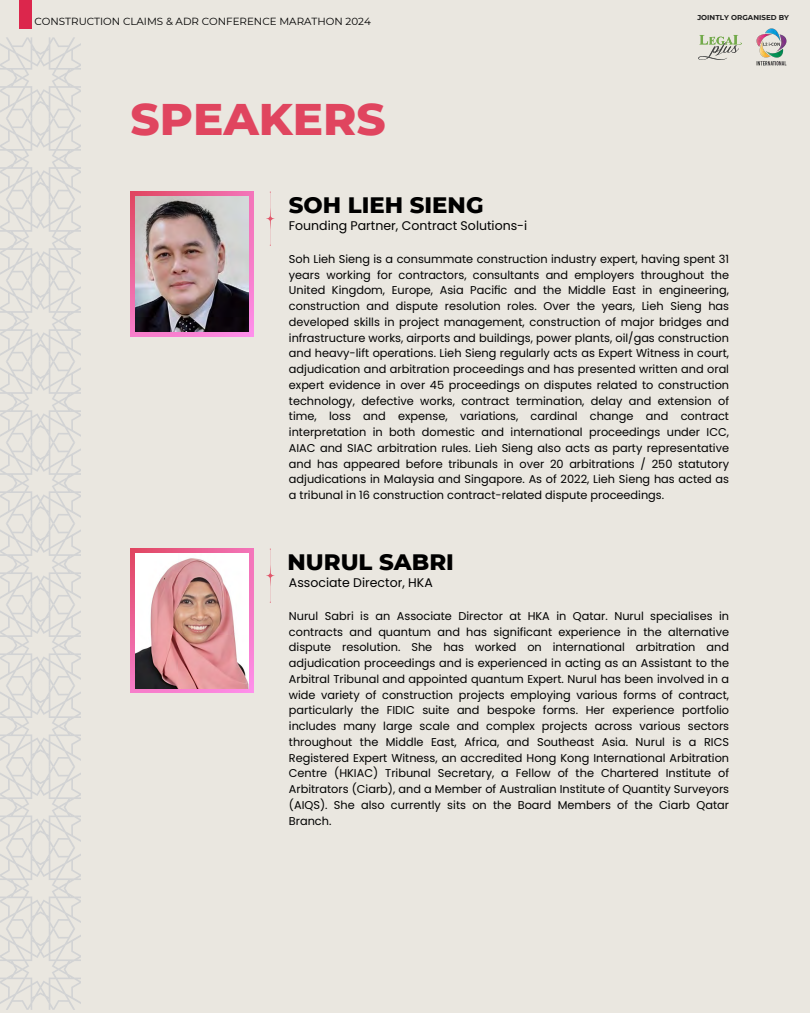
<style>
.page{position:relative;width:810px;height:1013px;background:#fff}
.page>*{position:absolute;margin:0;border:0;box-sizing:border-box;transform-origin:0 0}
.t1{font:800 45.2px "Montserrat";color:#e0455f}
.t2{font:800 22.8px "Montserrat";color:#000}
.t3{font:12.5px "Poppins";color:#000}
.t4{font:11.3px/15.8px "Poppins";color:#000;text-align:justify}
.t5{font:10.3px "Montserrat";color:#000}
.t6{font:700 7.1px "Montserrat";letter-spacing:.005em;color:#1e1e1e}
</style>
<div class="page">
<div style="left:0;top:0;width:810px;height:1012px;background:#eae7e0"></div>
<svg style="left:0;top:37px;width:81px;height:972px"></svg>
<div style="left:19px;top:0;width:12px;height:28px;background:#dc264c"></div>
<svg style="left:698px;top:35px;width:44px;height:25px"></svg>
<img style="left:756px;top:28px;width:31px;height:38px">
<svg style="left:266px;top:191px;width:9px;height:55px"></svg>
<svg style="left:131px;top:192px;width:123px;height:144px"></svg>
<img style="left:135px;top:197px;width:113px;height:134px">
<svg style="left:266px;top:548px;width:9px;height:54px"></svg>
<svg style="left:131px;top:548px;width:123px;height:145px"></svg>
<img style="left:135px;top:553px;width:114px;height:135px">
<p class="t5" style="left:34px;top:15px;width:338px">CONSTRUCTION CLAIMS &amp; ADR CONFERENCE MARATHON 2024</p>
<h1 class="t1" style="left:131px;top:91px;width:257px">SPEAKERS</h1>
<h2 class="t2" style="left:289px;top:190px;width:196px">SOH LIEH SIENG</h2>
<p class="t3" style="left:289px;top:217px;width:240px">Founding Partner, Contract Solutions-i</p>
<p class="t6" style="left:697px;top:13px;width:93px">JOINTLY ORGANISED BY</p>
<p class="t4" style="left:289px;top:251px;width:442px">Soh Lieh Sieng is a consummate construction industry expert, having spent 31 years working for contractors, consultants and employers throughout the United Kingdom, Europe, Asia Pacific and the Middle East in engineering, construction and dispute resolution roles. Over the years, Lieh Sieng has developed skills in project management, construction of major bridges and infrastructure works, airports and buildings, power plants, oil/gas construction and heavy-lift operations. Lieh Sieng regularly acts as Expert Witness in court, adjudication and arbitration proceedings and has presented written and oral expert evidence in over 45 proceedings on disputes related to construction technology, defective works, contract termination, delay and extension of time, loss and expense, variations, cardinal change and contract interpretation in both domestic and international proceedings under ICC, AIAC and SIAC arbitration rules. Lieh Sieng also acts as party representative and has appeared before tribunals in over 20 arbitrations / 250 statutory adjudications in Malaysia and Singapore. As of 2022, Lieh Sieng has acted as a tribunal in 16 construction contract-related dispute proceedings.</p>
<h2 class="t2" style="left:288px;top:547px;width:168px">NURUL SABRI</h2>
<p class="t3" style="left:289px;top:574px;width:145px">Associate Director, HKA</p>
<p class="t4" style="left:289px;top:608px;width:442px">Nurul Sabri is an Associate Director at HKA in Qatar. Nurul specialises in contracts and quantum and has significant experience in the alternative dispute resolution. She has worked on international arbitration and adjudication proceedings and is experienced in acting as an Assistant to the Arbitral Tribunal and appointed quantum Expert. Nurul has been involved in a wide variety of construction projects employing various forms of contract, particularly the FIDIC suite and bespoke forms. Her experience portfolio includes many large scale and complex projects across various sectors throughout the Middle East, Africa, and Southeast Asia. Nurul is a RICS Registered Expert Witness, an accredited Hong Kong International Arbitration Centre (HKIAC) Tribunal Secretary, a Fellow of the Chartered Institute of Arbitrators (Ciarb), and a Member of Australian Institute of Quantity Surveyors (AIQS). She also currently sits on the Board Members of the Ciarb Qatar Branch.</p>
</div>
